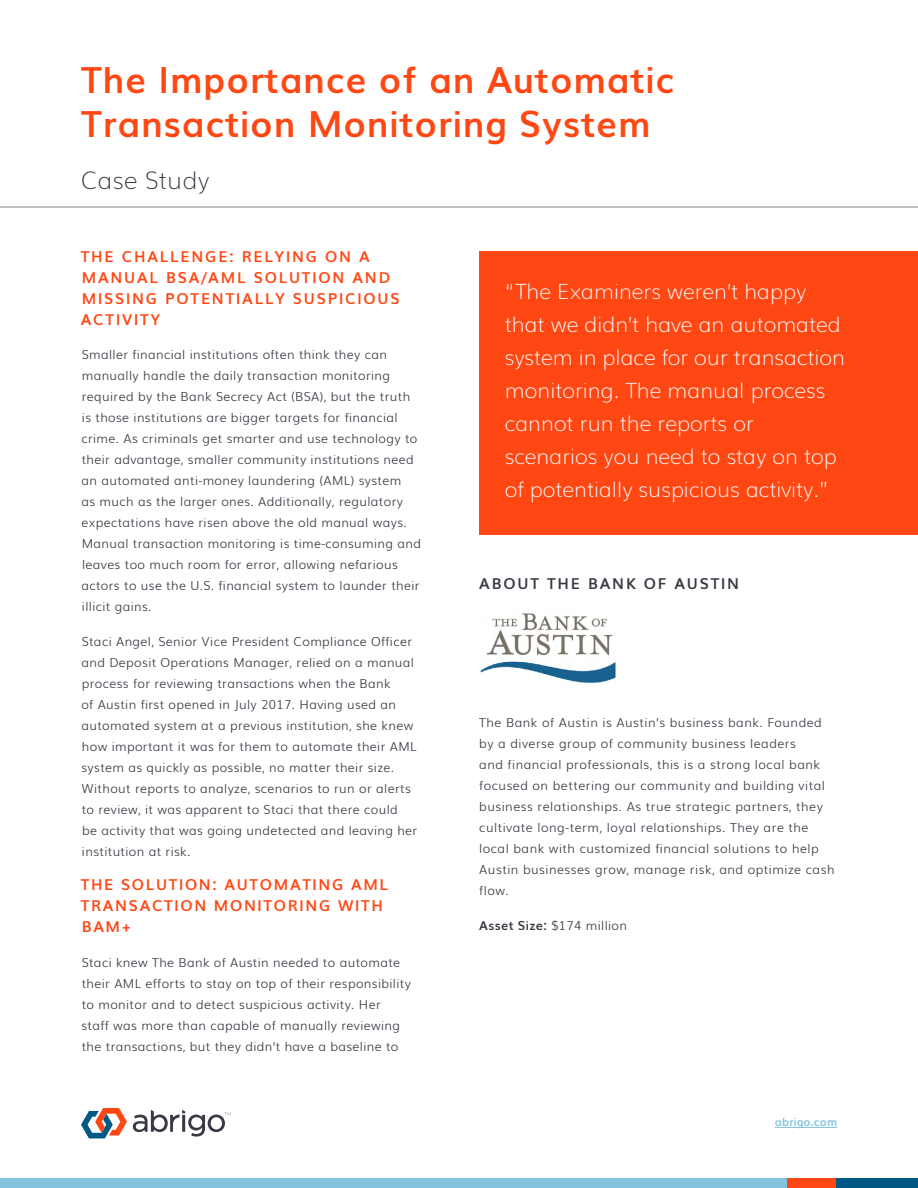
<style>
.page{position:relative;width:918px;height:1188px;background:#fff}
.page>*{position:absolute;margin:0;border:0;box-sizing:border-box;transform-origin:0 0}
.t1{font:700 36px/43.5px "Muli";letter-spacing:.025em;color:#ff4713}
.t2{font:200 24px "Muli";letter-spacing:.015em;color:#383943}
.t3{font:200 21px/33px "Muli";color:#fff}
.t4{font:700 15px/21px "Muli";letter-spacing:.12em;color:#ff4713}
.t5{font:700 15px "Muli";letter-spacing:.12em;color:#383943}
.t6{font:300 12.3px/21px "Muli";letter-spacing:.03em;color:#383943}
.t7{font:700 11.25px "Muli";letter-spacing:.01em;color:#82c2df}
.s1{font-weight:700}
</style>
<div class="page">
<div style="left:0;top:1179px;width:815px;height:9px;background:#82c2df"></div>
<div style="left:787px;top:1179px;width:131px;height:9px;background:#ff4713"></div>
<div style="left:836px;top:1179px;width:82px;height:9px;background:#005984"></div>
<svg style="left:81px;top:1108px;width:46px;height:30px"></svg>
<svg style="left:133px;top:1110px;width:98px;height:27px"></svg>
<hr style="left:775px;top:1127px;width:62px;height:1px;background:#82c2df">
<div style="left:479px;top:251px;width:439px;height:284px;background:#ff4713"></div>
<hr style="left:0;top:207px;width:918px;height:1px;background:#808285">
<img style="left:478px;top:613px;width:138px;height:70px">
<h1 class="t1" style="left:81px;top:56px;width:595px">The Importance of an Automatic<br>Transaction Monitoring System</h1>
<h2 class="t2" style="left:81px;top:162px;width:130px">Case Study</h2>
<p class="t4" style="left:81px;top:245px;width:320px">THE CHALLENGE: RELYING ON A<br>MANUAL BSA/AML SOLUTION AND<br>MISSING POTENTIALLY SUSPICIOUS<br>ACTIVITY</p>
<p class="t6" style="left:81px;top:344px;width:341px">Smaller financial institutions often think they can manually handle the daily transaction monitoring required by the Bank Secrecy Act (BSA), but the truth is those institutions are bigger targets for financial crime. As criminals get smarter and use technology to their advantage, smaller community institutions need an automated anti-money laundering (AML) system<br>as much as the larger ones. Additionally, regulatory expectations have risen above the old manual ways.<br>Manual transaction monitoring is time-consuming and leaves too much room for error, allowing nefarious actors to use the U.S. financial system to launder their illicit gains.</p>
<p class="t6" style="left:81px;top:630px;width:337px">Staci Angel, Senior Vice President Compliance Officer and Deposit Operations Manager, relied on a manual process for reviewing transactions when the Bank<br>of Austin first opened in July 2017. Having used an automated system at a previous institution, she knew how important it was for them to automate their AML system as quickly as possible, no matter their size.<br>Without reports to analyze, scenarios to run or alerts to review, it was apparent to Staci that there could<br>be activity that was going undetected and leaving her institution at risk.</p>
<p class="t4" style="left:81px;top:874px;width:309px">THE SOLUTION: AUTOMATING AML<br>TRANSACTION MONITORING WITH<br>BAM+</p>
<p class="t6" style="left:81px;top:951px;width:331px">Staci knew The Bank of Austin needed to automate their AML efforts to stay on top of their responsibility to monitor and to detect suspicious activity. Her staff was more than capable of manually reviewing the transactions, but they didn’t have a baseline to</p>
<h3 class="t3" style="left:505px;top:274px;width:342px">“The Examiners weren’t happy that we didn’t have an automated system in place for our transaction monitoring. The manual process cannot run the reports or scenarios you need to stay on top of potentially suspicious activity.”</h3>
<p class="t5" style="left:479px;top:572px;width:261px">ABOUT THE BANK OF AUSTIN</p>
<p class="t6" style="left:479px;top:711px;width:357px">The Bank of Austin is Austin’s business bank. Founded by a diverse group of community business leaders<br>and financial professionals, this is a strong local bank focused on bettering our community and building vital business relationships. As true strategic partners, they cultivate long-term, loyal relationships. They are the local bank with customized financial solutions to help Austin businesses grow, manage risk, and optimize cash flow.</p>
<p class="t6" style="left:479px;top:914px;width:149px"><span class="s1">Asset Size:</span> $174 million</p>
<p class="t7" style="left:775px;top:1113px;width:64px">abrigo.com</p>
</div>
